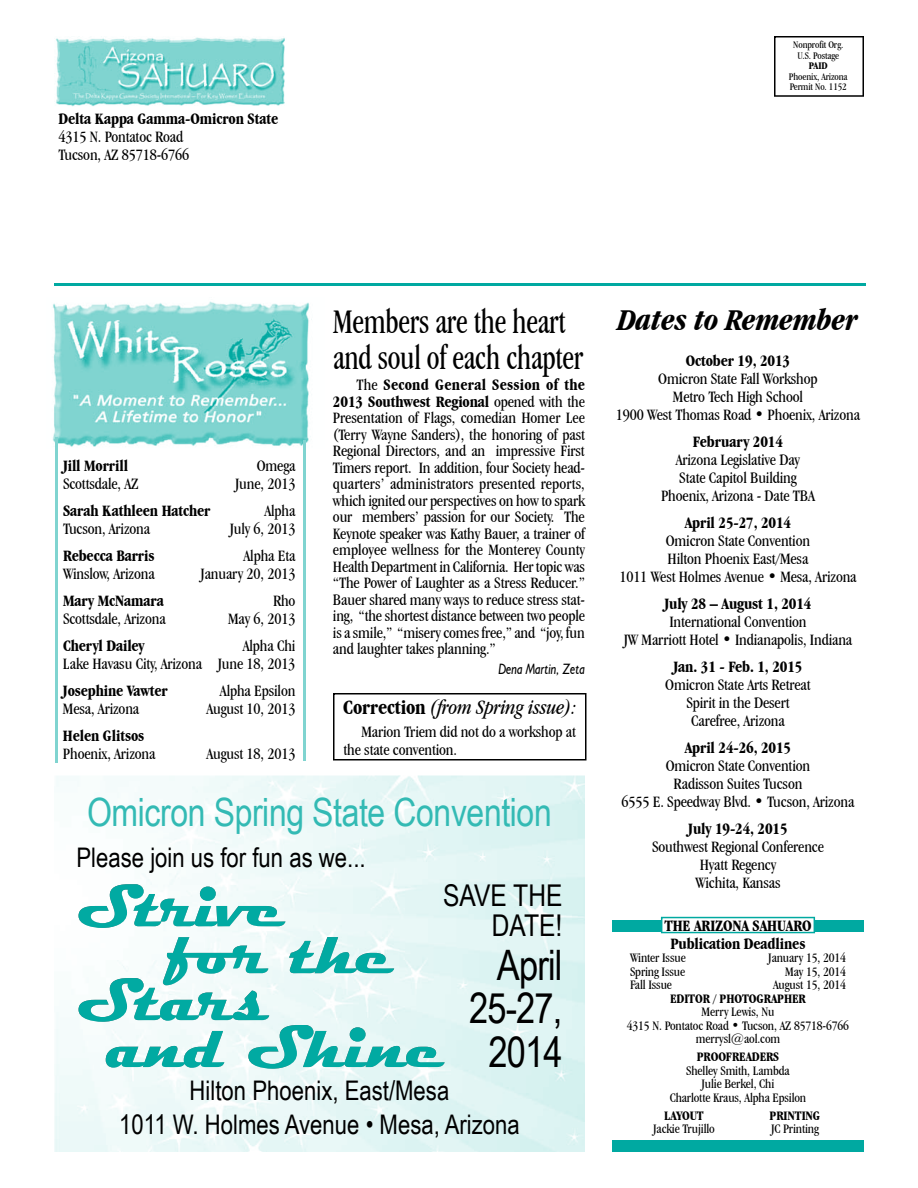
<style>
.page{position:relative;width:918px;height:1188px;background:#fff}
.page>*{position:absolute;margin:0;border:0;box-sizing:border-box;transform-origin:0 0}
.t1{font:42px/43.5px "Arial Narrow";letter-spacing:-.02em;color:#000;text-align:right}
.t2{font:39px "Arial Narrow";letter-spacing:-.01em;color:#33bab4}
.t3{font:condensed 36px/36px "Garamond IT Cby BT";letter-spacing:-.01em;color:#000;scale:.85 1}
.t4{font:italic 700 condensed 31.5px "Garamond IT Cby BT";letter-spacing:-.01em;color:#000}
.t5{font:30px/30px "Arial Narrow";color:#000;text-align:right}
.t6{font:27px/34.5px "Arial Narrow";color:#000;text-align:center}
.t7{font:italic condensed 21px "Garamond IT Cby BT";letter-spacing:-.01em;color:#000}
.t8{font:condensed 16.5px/18px "Garamond IT Cby BT";letter-spacing:-.01em;color:#000;text-align:center}
.t9{font:700 condensed 16.5px/18px "Garamond IT Cby BT";letter-spacing:-.01em;color:#000;text-align:center}
.t10{font:italic 15px "Humanist 521 BT";letter-spacing:-.005em;color:#000;scale:.8 1}
.t11{font:condensed 13.5px/13.5px "Garamond IT Cby BT";letter-spacing:-.01em;color:#000;text-align:center}
.t12{font:700 condensed 13.5px "Garamond IT Cby BT";letter-spacing:-.01em;color:#000}
.t13{font:condensed 10.5px/10.5px "Garamond IT Cby BT";letter-spacing:-.01em;color:#000;text-align:center}
.t14{font:700 condensed 10.5px "Garamond IT Cby BT";color:#000}
.s1{font-weight:700}
.s2{font-weight:700;font-style:normal}
</style>
<div class="page">
<svg style="left:774px;top:36px;width:90px;height:61px"></svg>
<img style="left:56px;top:37px;width:229px;height:69px">
<hr style="left:54px;top:283px;width:812px;height:3px;background:#00a9a1">
<div style="left:612px;top:920px;width:252px;height:12px;background:#00a9a1"></div>
<svg style="left:661px;top:917px;width:154px;height:16px;background:#d3f0ee"></svg>
<div style="left:612px;top:1140px;width:252px;height:12px;background:#00a9a1"></div>
<img style="left:52px;top:301px;width:260px;height:146px">
<hr style="left:303px;top:440px;width:3px;height:321px;background:#80d4d0">
<hr style="left:55px;top:438px;width:3px;height:325px;background:#80d4d0">
<img style="left:54px;top:776px;width:531px;height:376px">
<img style="left:248px;top:1025px;width:118px;height:44px">
<img style="left:303px;top:1031px;width:142px;height:36px">
<img style="left:106px;top:1031px;width:118px;height:37px">
<img style="left:79px;top:978px;width:65px;height:44px">
<img style="left:133px;top:988px;width:66px;height:33px">
<img style="left:198px;top:991px;width:71px;height:29px">
<img style="left:289px;top:937px;width:105px;height:36px">
<img style="left:163px;top:937px;width:105px;height:48px">
<img style="left:79px;top:884px;width:137px;height:44px">
<img style="left:133px;top:894px;width:28px;height:32px">
<img style="left:160px;top:899px;width:125px;height:27px">
<svg style="left:333px;top:693px;width:253px;height:67px"></svg>
<p class="t9" style="left:58px;top:110px;width:221px">Delta Kappa Gamma-Omicron State</p>
<p class="t8" style="left:58px;top:128px;width:132px;text-align:left">4315 N. Pontatoc Road<br>Tucson, AZ 85718-6766</p>
<p class="t13" style="left:793px;top:40px;width:52px">Nonprofit Org.<br>U.S. Postage</p>
<p class="t14" style="left:809px;top:60px;width:20px">PAID</p>
<p class="t13" style="left:789px;top:71px;width:60px;text-align:left">Phoenix, Arizona<br>Permit No. 1152</p>
<p class="t9" style="left:63px;top:457px;width:67px">Jill Morrill</p>
<p class="t8" style="left:257px;top:457px;width:40px">Omega</p>
<p class="t8" style="left:63px;top:475px;width:77px">Scottsdale, AZ</p>
<p class="t8" style="left:235px;top:475px;width:62px">June, 2013</p>
<p class="t9" style="left:63px;top:502px;width:149px">Sarah Kathleen Hatcher</p>
<p class="t8" style="left:264px;top:502px;width:33px">Alpha</p>
<p class="t8" style="left:63px;top:520px;width:89px">Tucson, Arizona</p>
<p class="t8" style="left:230px;top:520px;width:67px">July 6, 2013</p>
<p class="t9" style="left:63px;top:547px;width:93px">Rebecca Barris</p>
<p class="t8" style="left:244px;top:547px;width:53px">Alpha Eta</p>
<p class="t8" style="left:63px;top:565px;width:93px">Winslow, Arizona</p>
<p class="t8" style="left:201px;top:565px;width:96px">January 20, 2013</p>
<p class="t9" style="left:63px;top:592px;width:102px">Mary McNamara</p>
<p class="t8" style="left:273px;top:592px;width:24px">Rho</p>
<p class="t8" style="left:63px;top:610px;width:104px">Scottsdale, Arizona</p>
<p class="t8" style="left:228px;top:610px;width:69px">May 6, 2013</p>
<p class="t9" style="left:63px;top:637px;width:83px">Cheryl Dailey</p>
<p class="t8" style="left:63px;top:637px;width:234px;text-align:right">Alpha Chi<br>Lake Havasu City, Arizona June 18, 2013</p>
<p class="t9" style="left:63px;top:682px;width:106px">Josephine Vawter</p>
<p class="t8" style="left:220px;top:682px;width:77px">Alpha Epsilon</p>
<p class="t8" style="left:63px;top:700px;width:78px">Mesa, Arizona</p>
<p class="t8" style="left:206px;top:700px;width:91px">August 10, 2013</p>
<p class="t9" style="left:63px;top:727px;width:83px">Helen Glitsos</p>
<p class="t8" style="left:63px;top:745px;width:94px">Phoenix, Arizona</p>
<p class="t8" style="left:206px;top:745px;width:91px">August 18, 2013</p>
<h3 class="t3" style="left:333px;top:304px;width:296px">Members are the heart and soul of each chapter</h3>
<p class="t8" style="left:333px;top:377px;width:254px;line-height:16.5px;text-align:justify;text-indent:23px">The <span class="s1">Second General Session of the 2013 Southwest Regional</span> opened with the Presentation of Flags, comedian Homer Lee (Terry Wayne Sanders), the honoring of past Regional Directors, and an impressive First Timers report. In addition, four Society head&shy;quarters’ administrators presented reports, which ignited our perspectives on how to spark our members’ passion for our Society. The Keynote speaker was Kathy Bauer, a trainer of employee wellness for the Monterey County Health Department in California. Her topic was “The Power of Laughter as a Stress Reducer.” Bauer shared many ways to reduce stress stat&shy;ing, “the shortest distance between two people is a smile,” “misery comes free,” and “jo y, fun and laughter takes planning.”</p>
<p class="t10" style="left:498px;top:660px;width:110px">Dena Martin, Zeta</p>
<p class="t7" style="left:343px;top:695px;width:234px"><span class="s2">Correction</span> (from Spring issue):</p>
<p class="t8" style="left:343px;top:723px;width:234px;text-align:left;text-indent:18px">Marion Triem did not do a workshop at the state convention.</p>
<h2 class="t2" style="left:87px;top:784px;width:466px">Omicron Spring State Convention</h2>
<h3 class="t6" style="left:76px;top:839px;width:291px">Please join us for fun as we...</h3>
<h3 class="t5" style="left:443px;top:879px;width:121px">SAVE THE<br>DATE!</h3>
<h1 class="t1" style="left:469px;top:941px;width:95px">April<br>25-27,<br>2014</h1>
<h3 class="t6" style="left:119px;top:1072px;width:402px">Hilton Phoenix, East/Mesa<br>1011 W. Holmes Avenue • Mesa, Arizona</h3>
<h3 class="t4" style="left:618px;top:301px;width:242px">Dates to Remember</h3>
<p class="t9" style="left:686px;top:351px;width:106px">October 19, 2013</p>
<p class="t8" style="left:616px;top:370px;width:246px">Omicron State Fall Workshop<br>Metro Tech High School<br>1900 West Thomas Road • Phoenix, Arizona</p>
<p class="t9" style="left:693px;top:432px;width:92px">February 2014</p>
<p class="t8" style="left:661px;top:451px;width:155px">Arizona Legislative Day<br>State Capitol Building<br>Phoenix, Arizona - Date TBA</p>
<p class="t9" style="left:685px;top:513px;width:108px">April 25-27, 2014</p>
<p class="t8" style="left:619px;top:532px;width:239px">Omicron State Convention<br>Hilton Phoenix East/Mesa<br>1011 West Holmes Avenue • Mesa, Arizona</p>
<p class="t9" style="left:664px;top:594px;width:149px">July 28 – August 1, 2014</p>
<p class="t8" style="left:624px;top:613px;width:230px">International Convention<br>JW Marriott Hotel • Indianapolis, Indiana</p>
<p class="t9" style="left:674px;top:657px;width:131px">Jan. 31 - Feb. 1, 2015</p>
<p class="t8" style="left:665px;top:676px;width:147px">Omicron State Arts Retreat<br>Spirit in the Desert<br>Carefree, Arizona</p>
<p class="t9" style="left:685px;top:738px;width:108px">April 24-26, 2015</p>
<p class="t8" style="left:622px;top:757px;width:234px">Omicron State Convention<br>Radisson Suites Tucson<br>6555 E. Speedway Blvd. • Tucson, Arizona</p>
<p class="t9" style="left:688px;top:819px;width:101px">July 19-24, 2015</p>
<p class="t8" style="left:652px;top:838px;width:174px">Southwest Regional Conference<br>Hyatt Regency<br>Wichita, Kansas</p>
<p class="t9" style="left:664px;top:916px;width:149px">THE ARIZONA SAHUARO<br>Publication Deadlines</p>
<p class="t11" style="left:630px;top:951px;width:57px">Winter Issue</p>
<p class="t11" style="left:768px;top:951px;width:79px">January 15, 2014</p>
<p class="t11" style="left:630px;top:965px;width:57px">Spring Issue</p>
<p class="t11" style="left:785px;top:965px;width:62px">May 15, 2014</p>
<p class="t11" style="left:630px;top:978px;width:44px">Fall Issue</p>
<p class="t11" style="left:773px;top:978px;width:74px">August 15, 2014</p>
<p class="t12" style="left:670px;top:991px;width:137px">EDITOR / PHOTOGRAPHER</p>
<p class="t11" style="left:627px;top:1005px;width:224px">Merry Lewis, Nu<br>4315 N. Pontatoc Road • Tucson, AZ 85718-6766 merrysl@aol.com</p>
<p class="t12" style="left:697px;top:1049px;width:84px">PROOFREADERS</p>
<p class="t11" style="left:670px;top:1064px;width:138px">Shelley Smith, Lambda<br>Julie Berkel, Chi<br>Charlotte Kraus, Alpha Epsilon</p>
<p class="t12" style="left:664px;top:1108px;width:41px">LAYOUT</p>
<p class="t12" style="left:769px;top:1108px;width:53px">PRINTING</p>
<p class="t11" style="left:653px;top:1122px;width:63px">Jackie Trujillo</p>
<p class="t11" style="left:771px;top:1122px;width:49px">JC Printing</p>
</div>
